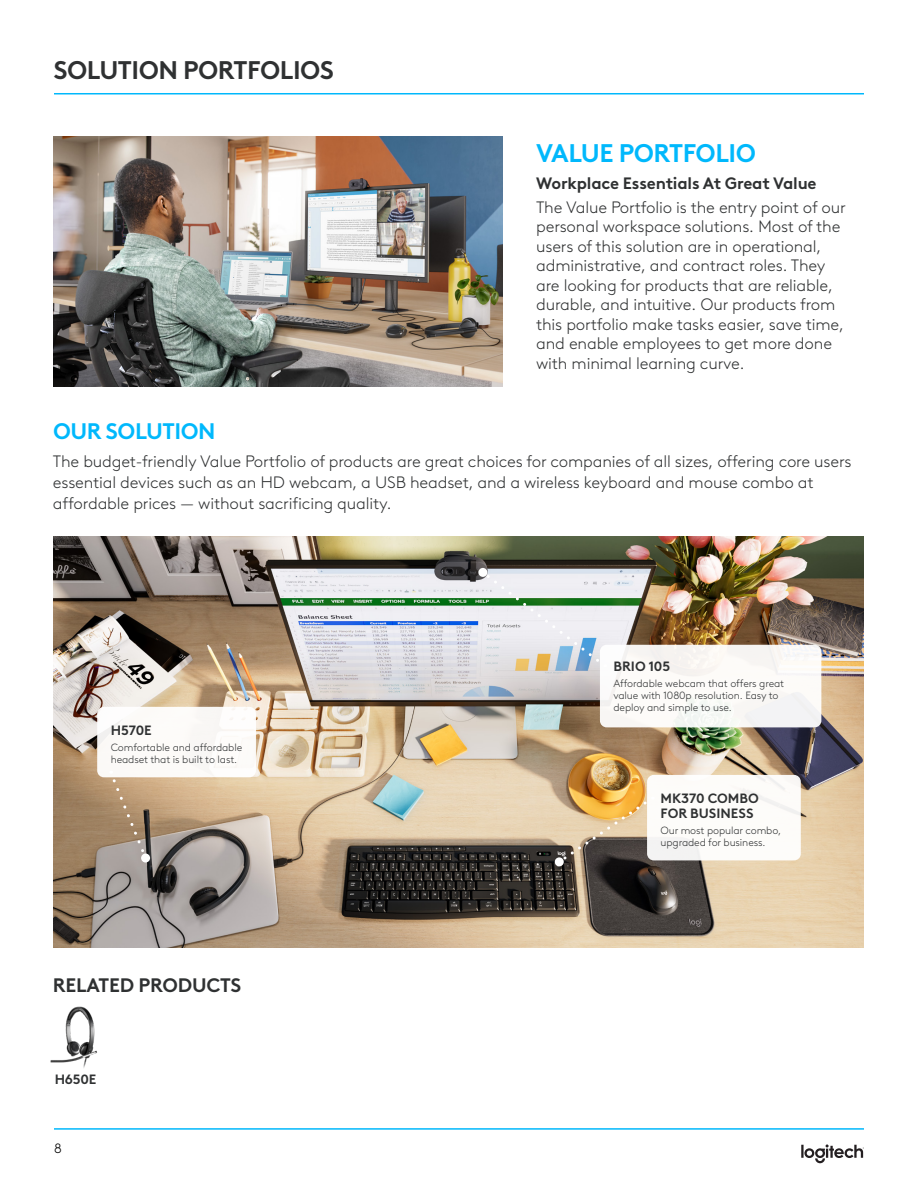
<style>
.page{position:relative;width:918px;height:1188px;background:#fff}
.page>*{position:absolute;margin:0;border:0;box-sizing:border-box;transform-origin:0 0}
.Head_1{font:700 25.5px "Brown Logitech Pan";letter-spacing:-.02em;color:#2f3132}
.Head_1-2{font:700 25.5px "Brown Logitech Pan";letter-spacing:-.02em;color:#00b8fc}
.Head_1-3{font:700 22.5px "Brown Logitech Pan";letter-spacing:-.02em;color:#00b8fc}
.Body_1_TOC{font:700 19.5px "Brown Logitech Pan";letter-spacing:-.01em;color:#2f3132}
.Body_1_TOC-2{font:300 16.5px/19.5px "Brown Logitech Pan";letter-spacing:-.01em;color:#2f3132}
.Body_1_TOC-3{font:700 16.5px "Brown Logitech Pan";letter-spacing:-.01em;color:#2f3132}
.Body_1_TOC-4{font:700 13.5px/15px "Brown Logitech Pan";letter-spacing:-.005em;color:#2f3132}
.t1{font:300 13.5px "Brown Logitech Pan";color:#000}
.Body_1_TOC-5{font:300 10.5px/12px "Brown Logitech Pan";letter-spacing:-.01em;color:#2f3132}
</style>
<div class="page">
<svg style="left:801px;top:1144px;width:63px;height:19px"></svg>
<hr style="left:54px;top:93px;width:810px;height:1px;background:#00b8fc">
<hr style="left:54px;top:1128px;width:810px;height:2px;background:#00b8fc">
<img style="left:53px;top:136px;width:449px;height:251px">
<img style="left:53px;top:537px;width:811px;height:410px">
<img style="left:50px;top:1006px;width:47px;height:62px">
<div style="left:647px;top:775px;width:154px;height:85px;background:#fff;border-radius:7px"></div>
<div style="left:600px;top:645px;width:221px;height:82px;background:#fcfbf8;border-radius:7px"></div>
<div style="left:97px;top:707px;width:159px;height:70px;background:#fcfbf8;border-radius:7px"></div>
<svg style="left:482px;top:571px;width:124px;height:96px"></svg>
<div style="left:478px;top:568px;width:9px;height:9px;background:#fff;border-radius:50%"></div>
<svg style="left:559px;top:797px;width:94px;height:67px;background:#b59c76"></svg>
<div style="left:555px;top:857px;width:9px;height:9px;background:#fff;border-radius:50%"></div>
<svg style="left:110px;top:777px;width:38px;height:83px;background:#ac9379"></svg>
<div style="left:141px;top:854px;width:9px;height:9px;background:#fff;border-radius:50%"></div>
<p class="Head_1" style="left:53px;top:50px;width:282px">SOLUTION PORTFOLIOS</p>
<p class="Head_1-2" style="left:536px;top:134px;width:221px">VALUE PORTFOLIO</p>
<p class="Body_1_TOC-3" style="left:536px;top:171px;width:282px">Workplace Essentials At Great Value</p>
<p class="Body_1_TOC-2" style="left:536px;top:197px;width:311px">The Value Portfolio is the entry point of our personal workspace solutions. Most of the users of this solution are in operational, administrative, and contract roles. They are looking for products that are reliable, durable, and intuitive. Our products from this portfolio make tasks easier, save time, and enable employees to get more done with minimal learning curve.</p>
<p class="Head_1-3" style="left:53px;top:414px;width:164px">OUR SOLUTION</p>
<p class="Body_1_TOC-2" style="left:53px;top:449px;width:800px;line-height:21px">The budget-friendly Value Portfolio of products are great choices for companies of all sizes, offering core users essential devices such as an HD webcam, a USB headset, and a wireless keyboard and mouse combo at affordable prices — without sacrificing quality.</p>
<p class="Body_1_TOC-4" style="left:111px;top:721px;width:43px">H570E</p>
<p class="Body_1_TOC-5" style="left:111px;top:741px;width:133px">Comfortable and affordable headset that is built to last.</p>
<p class="Body_1_TOC" style="left:53px;top:971px;width:190px">RELATED PRODUCTS</p>
<p class="Body_1_TOC-4" style="left:55px;top:1071px;width:43px">H650E</p>
<p class="t1" style="left:54px;top:1138px;width:9px">8</p>
<p class="Body_1_TOC-4" style="left:614px;top:658px;width:58px">BRIO 105</p>
<p class="Body_1_TOC-5" style="left:613px;top:677px;width:172px">Affordable webcam that offers great value with 1080p resolution. Easy to deploy and simple to use.</p>
<p class="Body_1_TOC-4" style="left:661px;top:789px;width:100px">MK370 COMBO<br>FOR BUSINESS</p>
<p class="Body_1_TOC-5" style="left:661px;top:824px;width:122px">Our most popular combo, upgraded for business.</p>
</div>
